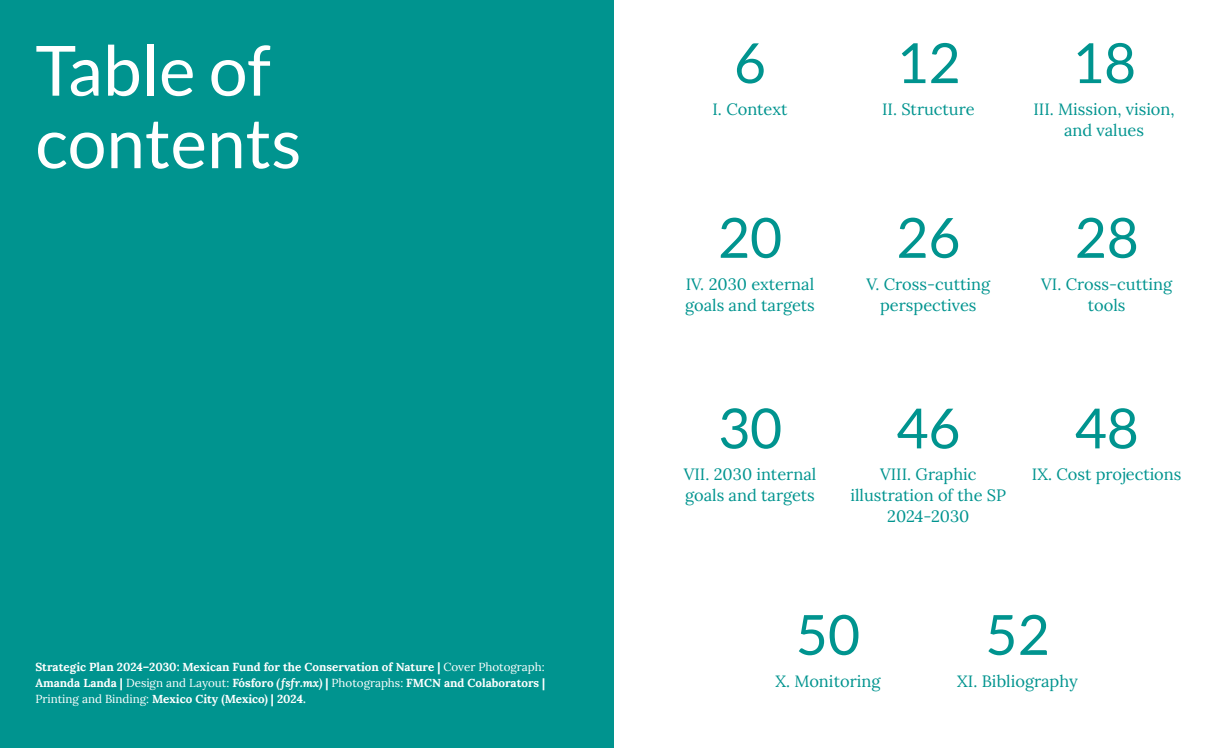
<style>
.page{position:relative;width:1226px;height:748px;background:#fff}
.page>*{position:absolute;margin:0;border:0;box-sizing:border-box;transform-origin:0 0}
.t1{font:69.25px/72.5px "Lato";color:#fff}
.t2{font:55.38px "Lato";color:#00948f}
.t3{font:16.38px/21px "Lora";color:#00948f;text-align:center}
.t4{font:700 11.62px/15.9px "Lora";color:#fff;text-align:justify}
.s1{font-weight:400}
.s2{font-style:italic}
</style>
<div class="page">
<div style="left:0;top:0;width:613px;height:748px;background:#00948f"></div>
<h1 class="t1" style="left:35px;top:34px;width:268px">Table of contents</h1>
<h2 class="t2" style="left:734px;top:32px;width:34px">6</h2>
<p class="t3" style="left:712px;top:97px;width:77px">I. Context</p>
<h2 class="t2" style="left:718px;top:207px;width:66px">20</h2>
<p class="t3" style="left:685px;top:272px;width:131px;text-align:left">IV. 2030 external goals and targets</p>
<h2 class="t2" style="left:896px;top:32px;width:66px">12</h2>
<p class="t3" style="left:882px;top:97px;width:94px">II. Structure</p>
<h2 class="t2" style="left:896px;top:207px;width:66px">26</h2>
<p class="t3" style="left:866px;top:272px;width:125px">V. Cross-cutting perspectives</p>
<h2 class="t2" style="left:1072px;top:32px;width:66px">18</h2>
<p class="t3" style="left:1033px;top:97px;width:143px">III. Mission, vision, and values</p>
<h2 class="t2" style="left:1075px;top:207px;width:66px">28</h2>
<p class="t3" style="left:1041px;top:272px;width:133px">VI. Cross-cutting tools</p>
<h2 class="t2" style="left:718px;top:397px;width:66px">30</h2>
<p class="t3" style="left:684px;top:463px;width:134px;text-align:left">VII. 2030 internal goals and targets</p>
<h2 class="t2" style="left:896px;top:397px;width:66px">46</h2>
<p class="t3" style="left:850px;top:463px;width:157px">VIII. Graphic illustration of the SP<br>2024-2030</p>
<h2 class="t2" style="left:1075px;top:397px;width:66px">48</h2>
<p class="t3" style="left:1032px;top:463px;width:151px">IX. Cost projections</p>
<p class="t4" style="left:35px;top:657px;width:511px">Strategic Plan 2024–2030: Mexican Fund for the Conservation of Nature | <span class="s1">Cover Photograph:<br></span>Amanda Landa | <span class="s1">Design and Layout:</span> Fósforo <span class="s2">(fsfr.mx)</span> | <span class="s1">Photographs:</span> FMCN and Colaborators | <span class="s1">Printing and Binding:</span> Mexico City (Mexico) | 2024.</p>
<h2 class="t2" style="left:796px;top:604px;width:66px">50</h2>
<p class="t3" style="left:775px;top:669px;width:107px">X. Monitoring</p>
<h2 class="t2" style="left:985px;top:604px;width:66px">52</h2>
<p class="t3" style="left:957px;top:669px;width:122px">XI. Bibliography</p>
</div>
